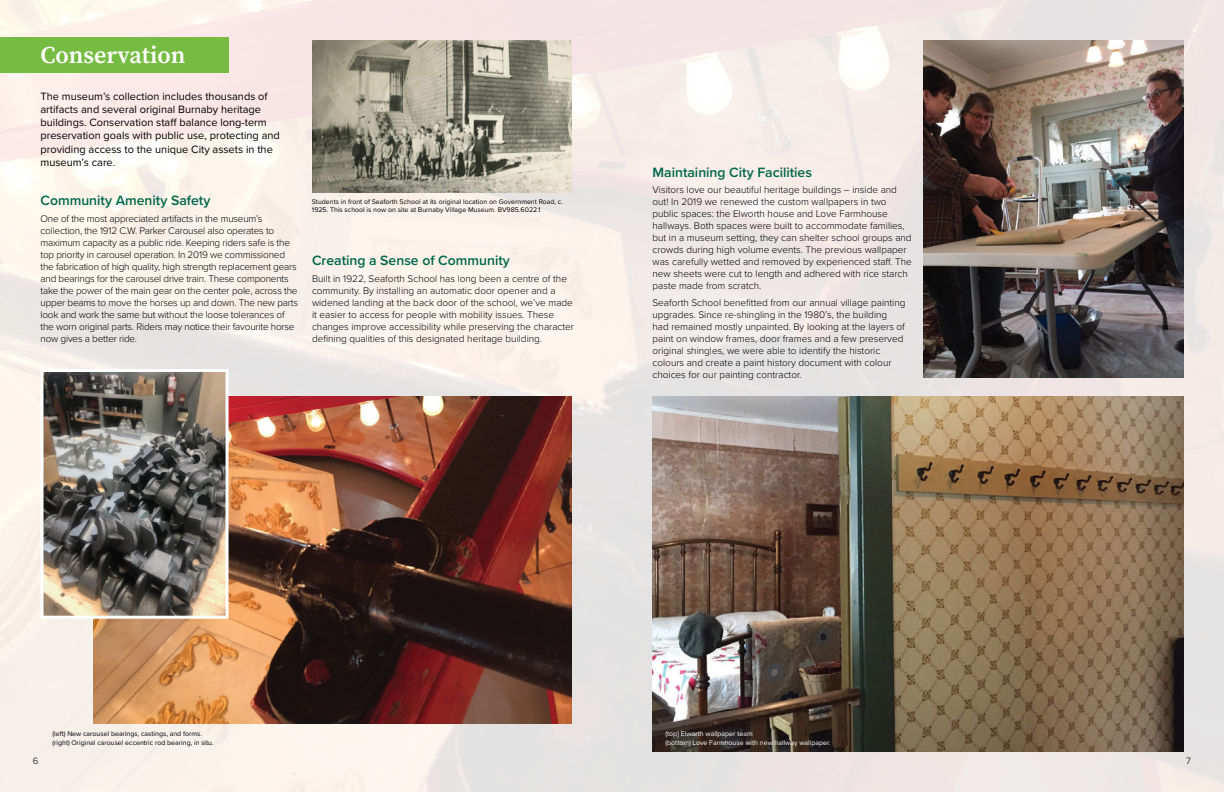
<style>
.page{position:relative;width:1224px;height:792px;background:#fff}
.page>*{position:absolute;margin:0;border:0;box-sizing:border-box;transform-origin:0 0}
.t1{font:600 24px "Source Serif Pro";color:#fff}
.t2{font:600 14px "Proxima Nova";color:#006649}
.t3{font:11px/13.2px "Proxima Nova";color:#000}
.t4{font:300 10px/12px "Proxima Nova";color:#000}
.t5{font:300 10px/12px "Proxima Nova";letter-spacing:-.02em;color:#000}
.t6{font:300 9.5px "Proxima Nova";color:#000}
.t7{font:7px/8.4px "Proxima Nova";color:#000}
.t8{font:7px/8.4px "Proxima Nova";color:#fff}
</style>
<div class="page">
<img style="left:0;top:0;width:1224px;height:792px">
<img style="left:652px;top:396px;width:532px;height:355px">
<img style="left:924px;top:40px;width:260px;height:338px">
<img style="left:94px;top:396px;width:478px;height:328px">
<img style="left:312px;top:40px;width:260px;height:153px">
<img style="left:44px;top:373px;width:181px;height:242px">
<div style="left:40px;top:369px;width:189px;height:250px;border:3px solid #fff"></div>
<div style="left:0;top:37px;width:229px;height:36px;background:#76bc43"></div>
<h1 class="t1" style="left:40px;top:39px;width:147px">Conservation</h1>
<p class="t3" style="left:40px;top:89px;width:241px">The museum’s collection includes thousands of artifacts and several original Burnaby heritage buildings. Conservation staff balance long-term preservation goals with public use, protecting and providing access to the unique City assets in the museum’s care.</p>
<h2 class="t2" style="left:40px;top:190px;width:171px">Community Amenity Safety</h2>
<p class="t5" style="left:40px;top:212px;width:259px">One of the most appreciated artifacts in the museum’s collection, the 1912 C.W. Parker Carousel also operates to maximum capacity as a public ride. Keeping riders safe is the top priority in carousel operation. In 2019 we commissioned the fabrication of high quality, high strength replacement gears and bearings for the carousel drive train. These components take the power of the main gear on the center pole, across the upper beams to move the horses up and down. The new parts look and work the same but without the loose tolerances of the worn original parts. Riders may notice their favourite horse now gives a better ride.</p>
<p class="t7" style="left:312px;top:197px;width:252px">Students in front of Seaforth School at its original location on Government Road, c.<br>1925. This school is now on site at Burnaby Village Museum. BV985.6022.1</p>
<h2 class="t2" style="left:312px;top:250px;width:199px">Creating a Sense of Community</h2>
<p class="t4" style="left:312px;top:272px;width:264px">Built in 1922, Seaforth School has long been a centre of the community. By installing an automatic door opener and a widened landing at the back door of the school, we’ve made it easier to access for people with mobility issues. These changes improve accessibility while preserving the character defining qualities of this designated heritage building.</p>
<h2 class="t2" style="left:652px;top:162px;width:161px">Maintaining City Facilities</h2>
<p class="t4" style="left:652px;top:183px;width:261px">Visitors love our beautiful heritage buildings – inside and out! In 2019 we renewed the custom wallpapers in two public spaces: the Elworth house and Love Farmhouse hallways. Both spaces were built to accommodate families, but in a museum setting, they can shelter school groups and crowds during high volume events. The previous wallpaper was carefully wetted and removed by experienced staff. The new sheets were cut to length and adhered with rice starch paste made from scratch.</p>
<p class="t4" style="left:652px;top:296px;width:255px">Seaforth School benefitted from our annual village painting upgrades. Since re-shingling in the 1980’s, the building had remained mostly unpainted. By looking at the layers of paint on window frames, door frames and a few preserved original shingles, we were able to identify the historic colours and create a paint history document with colour choices for our painting contractor.</p>
<p class="t7" style="left:53px;top:729px;width:163px">(left) New carousel bearings, castings, and forms. (right) Original carousel eccentric rod bearing, in situ.</p>
<p class="t8" style="left:666px;top:729px;width:166px">(top) Elworth wallpaper team<br>(bottom) Love Farmhouse with new hallway wallpaper.</p>
<p class="t6" style="left:33px;top:754px;width:7px">6</p>
<p class="t6" style="left:1186px;top:754px;width:6px">7</p>
</div>
